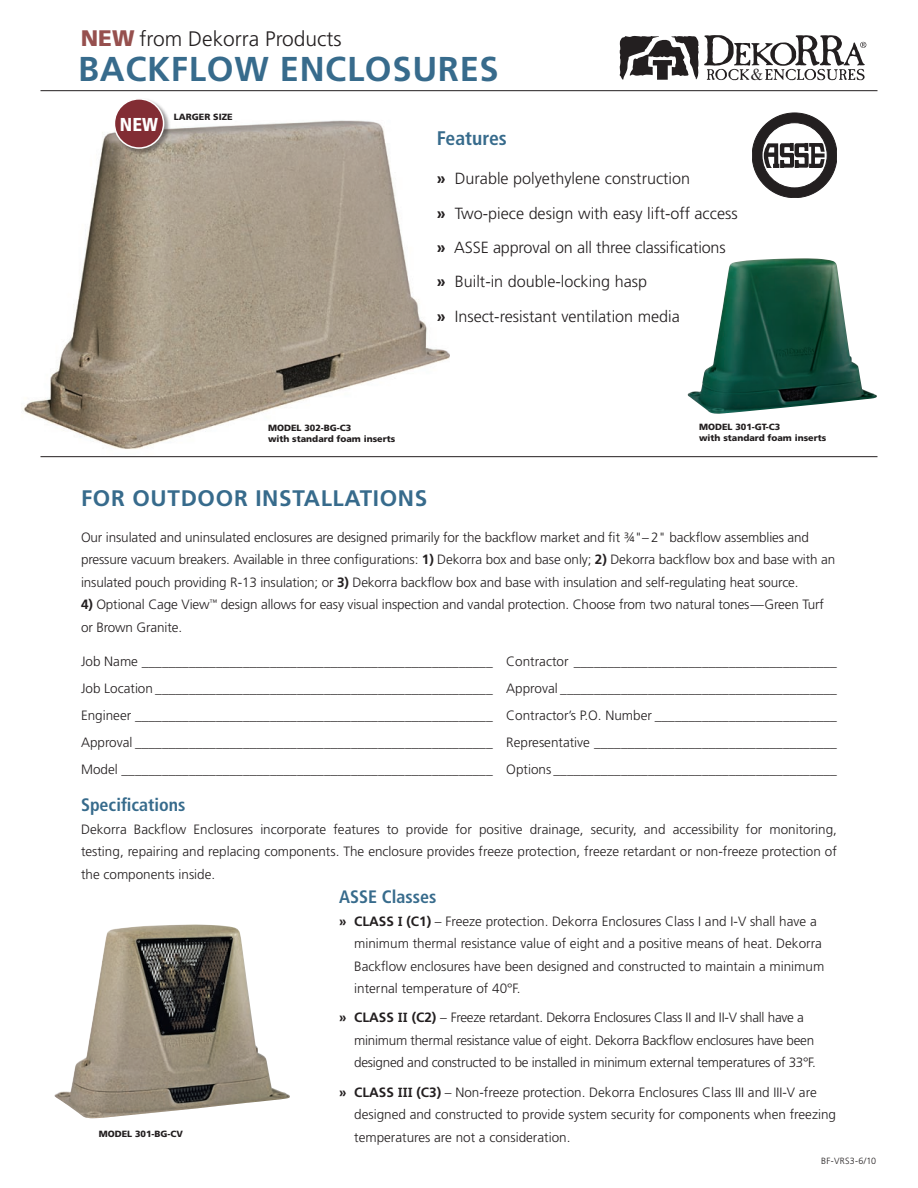
<style>
.page{position:relative;width:918px;height:1188px;background:#fff}
.page>*{position:absolute;margin:0;border:0;box-sizing:border-box;transform-origin:0 0}
.t1{font:700 34.5px "Frutiger";letter-spacing:.02em;color:#376b8c}
.t2{font:700 22.5px "Frutiger";letter-spacing:.03em;color:#376b8c}
.t3{font:300 21px "Frutiger";color:#231f20}
.t4{font:700 condensed 19.65px "Frutiger";color:#376b8c}
.t5{font:900 condensed 18.75px "Frutiger";color:#fff}
.t6{font:700 condensed 18px "Frutiger";color:#376b8c}
.t7{font:300 16.2px/34.5px "Frutiger";color:#231f20}
.t8{font:15.3px "Century Old Style Std";color:#231f20}
.t9{font:300 13.5px/22.5px "Frutiger";letter-spacing:-.01em;color:#231f20}
.t10{font:900 9px/10.8px "Frutiger";color:#231f20}
.t11{font:300 9px "Frutiger";letter-spacing:.03em;color:#231f20}
.s1{font-weight:900;font-size:22.5px;color:#96504e}
.s2{font-weight:700}
.s3{font-family:"Officina Serif";font-weight:700}
</style>
<div class="page">
<img style="left:22px;top:120px;width:428px;height:338px">
<hr style="left:40px;top:90px;width:838px;height:1px;background:#231f20">
<hr style="left:40px;top:456px;width:838px;height:1px;background:#231f20">
<img style="left:54px;top:924px;width:236px;height:194px">
<svg style="left:752px;top:113px;width:85px;height:85px"></svg>
<img style="left:687px;top:258px;width:190px;height:156px">
<svg style="left:620px;top:35px;width:246px;height:45px"></svg>
<div style="left:113px;top:98px;width:58px;height:57px;background:#231f20;opacity:.45"></div>
<div style="left:114px;top:99px;width:50px;height:49px;background:#822d34;border-radius:50%"></div>
<div style="left:114px;top:98px;width:50px;height:51px;border:2px solid #fff;border-radius:50%"></div>
<h3 class="t3" style="left:81px;top:27px;width:263px"><span class="s1">NEW</span> from Dekorra Products</h3>
<h1 class="t1" style="left:78px;top:49px;width:422px">BACKFLOW ENCLOSURES</h1>
<p class="t8" style="left:751px;top:64px;width:14px">&amp;</p>
<h3 class="t5" style="left:120px;top:113px;width:40px">NEW</h3>
<p class="t10" style="left:174px;top:111px;width:59px">LARGER SIZE</p>
<p class="t10" style="left:268px;top:422px;width:129px">Model 302-BG-C3<br>with standard foam inserts</p>
<h3 class="t4" style="left:437px;top:126px;width:72px">Features</h3>
<p class="t7" style="left:437px;top:162px;width:302px"><span class="s2">»</span> Durable polyethylene construction<br><span class="s2">»</span> Two-piece design with easy lift-off access <span class="s2">»</span> ASSE approval on all three classifications <span class="s2">»</span> Built-in double-locking hasp<br><span class="s2">»</span> Insect-resistant ventilation media</p>
<p class="t10" style="left:699px;top:422px;width:129px">Model 301-GT-C3<br>with standard foam inserts</p>
<h2 class="t2" style="left:81px;top:485px;width:348px">FOR OUTDOOR INSTALLATIONS</h2>
<p class="t9" style="left:81px;top:526px;width:756px">Our insulated and uninsulated enclosures are designed primarily for the backflow market and fit ¾"– 2" backflow assemblies and pressure vacuum breakers. Available in three configurations: <span class="s2">1)</span> Dekorra box and base only; <span class="s2">2)</span> Dekorra backflow box and base with an insulated pouch providing R-13 insulation; or <span class="s2">3)</span> Dekorra backflow box and base with insulation and self-regulating heat source.</p>
<p class="t9" style="left:81px;top:594px;width:744px"><span class="s2">4)</span> Optional Cage View<sup>™</sup> design allows for easy visual inspection and vandal protection. Choose from two natural tones—Green Turf or Brown Granite.</p>
<p class="t9" style="left:81px;top:648px;width:758px;line-height:27px;text-align:justify">Job Name ____________________________________________________ Contractor _______________________________________ Job Location __________________________________________________ Approval _________________________________________ Engineer _____________________________________________________ Contractor’s P.O. Number ___________________________ Approval _____________________________________________________ Representative ____________________________________ Model _______________________________________________________ Options __________________________________________</p>
<h3 class="t6" style="left:81px;top:794px;width:106px">Specifications</h3>
<p class="t9" style="left:81px;top:818px;width:757px;text-align:justify">Dekorra Backflow Enclosures incorporate features to provide for positive drainage, security, and accessibility for monitoring, testing, repairing and replacing components. The enclosure provides freeze protection, freeze retardant or non-freeze protection of the components inside.</p>
<p class="t10" style="left:99px;top:1129px;width:86px">Model 301-BG-CV</p>
<h3 class="t6" style="left:339px;top:886px;width:99px">ASSE Classes</h3>
<p class="t9" style="left:354px;top:910px;width:472px;text-indent:-15px"><span class="s2">» CLASS</span> <span class="s3">I</span> <span class="s2">(C1)</span> – Freeze protection. Dekorra Enclosures Class I and I-V shall have a minimum thermal resistance value of eight and a positive means of heat. Dekorra Backflow enclosures have been designed and constructed to maintain a minimum internal temperature of 40°F.</p>
<p class="t9" style="left:354px;top:1007px;width:463px;text-indent:-15px"><span class="s2">» CLASS</span> <span class="s3">II</span> <span class="s2">(C2)</span> – Freeze retardant. Dekorra Enclosures Class II and II-V shall have a minimum thermal resistance value of eight. Dekorra Backflow enclosures have been designed and constructed to be installed in minimum external temperatures of 33°F.</p>
<p class="t9" style="left:354px;top:1081px;width:483px;text-indent:-15px"><span class="s2">» CLASS</span> <span class="s3">III</span> <span class="s2">(C3)</span> – Non-freeze protection. Dekorra Enclosures Class III and III-V are designed and constructed to provide system security for components when freezing temperatures are not a consideration.</p>
<p class="t11" style="left:821px;top:1156px;width:56px">BF-VRS3-6/10</p>
</div>
